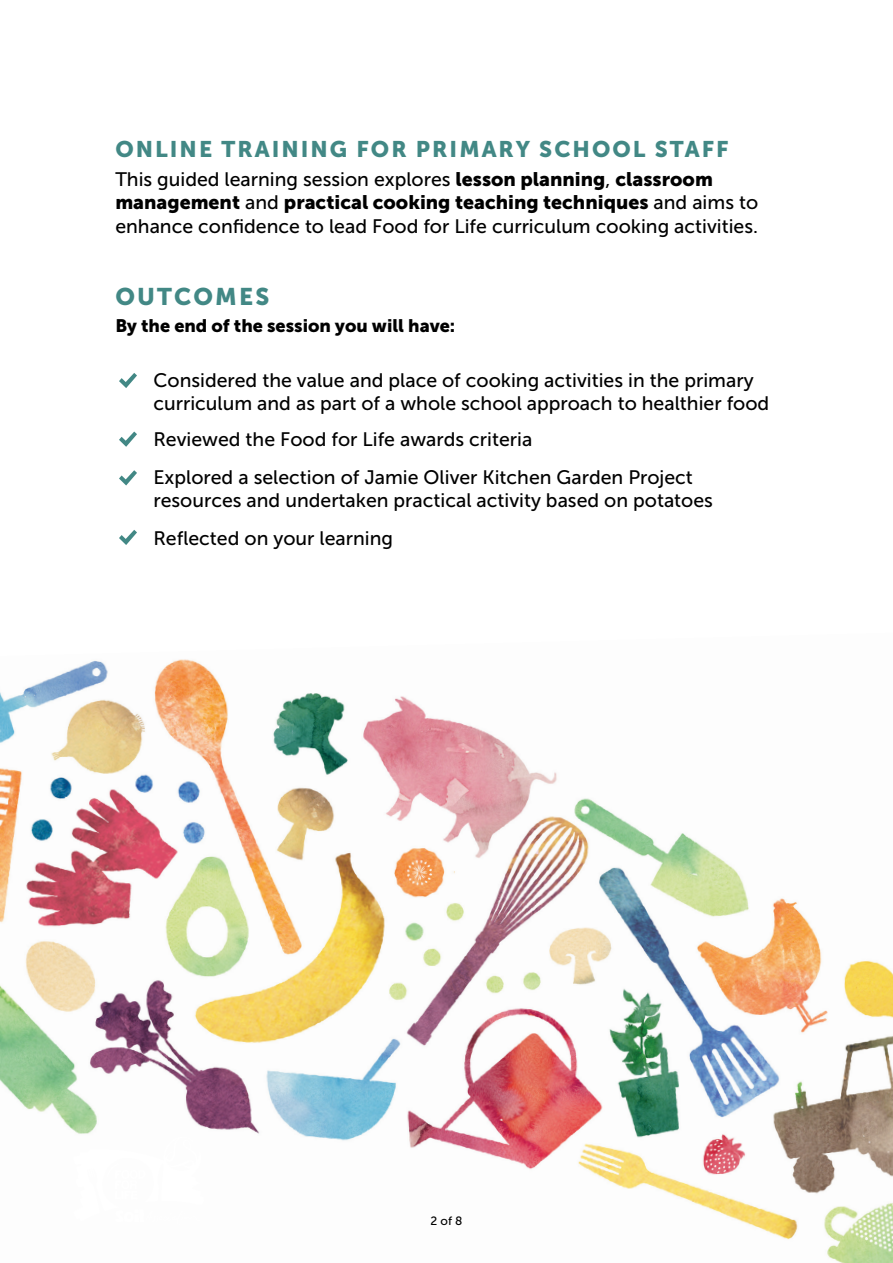
<style>
.page{position:relative;width:893px;height:1263px;background:#fff}
.page>*{position:absolute;margin:0;border:0;box-sizing:border-box;transform-origin:0 0}
.t1{font:24px "Museo Sans 900";letter-spacing:.09em;color:#428885}
.t2{font:22.5px "Museo Sans 900";letter-spacing:.09em;color:#428885}
.t3{font:19.5px/37.5px "Museo Sans 500";color:#000}
.t4{font:19.5px "Museo Sans 900";color:#000}
.t5{font:18px "Museo Sans 900";color:#000}
.t6{font:12px "Museo Sans 500";color:#000}
.s1{font-family:"Museo Sans 900"}
.s2{font-family:"Museo Sans 500"}
</style>
<div class="page">
<img style="left:0;top:659px;width:893px;height:604px">
<svg style="left:73px;top:1137px;width:131px;height:88px"></svg>
<svg style="left:119px;top:373px;width:18px;height:15px"></svg>
<svg style="left:119px;top:432px;width:18px;height:15px"></svg>
<svg style="left:119px;top:470px;width:18px;height:15px"></svg>
<svg style="left:119px;top:530px;width:18px;height:15px"></svg>
<p class="t2" style="left:115px;top:137px;width:615px">ONLINE TRAINING FOR PRIMARY SCHOOL STAFF</p>
<p class="t3" style="left:115px;top:160px;width:599px">This guided learning session explores <span class="s1">lesson planning</span>, <span class="s1">classroom</span></p>
<p class="t4" style="left:115px;top:191px;width:644px">management <span class="s2">and</span> practical cooking teaching techniques <span class="s2">and aims to</span></p>
<p class="t3" style="left:115px;top:207px;width:644px">enhance confidence to lead Food for Life curriculum cooking activities.</p>
<p class="t1" style="left:115px;top:282px;width:155px">OUTCOMES</p>
<p class="t5" style="left:115px;top:315px;width:341px">By the end of the session you will have:</p>
<p class="t3" style="left:153px;top:369px;width:617px;line-height:23.4px">Considered the value and place of cooking activities in the primary curriculum and as part of a whole school approach to healthier food</p>
<p class="t3" style="left:153px;top:421px;width:541px">Reviewed the Food for Life awards criteria<br>Explored a selection of Jamie Oliver Kitchen Garden Project</p>
<p class="t3" style="left:153px;top:482px;width:561px">resources and undertaken practical activity based on potatoes<br>Reflected on your learning</p>
<p class="t6" style="left:431px;top:1214px;width:33px">2 of 8</p>
</div>
